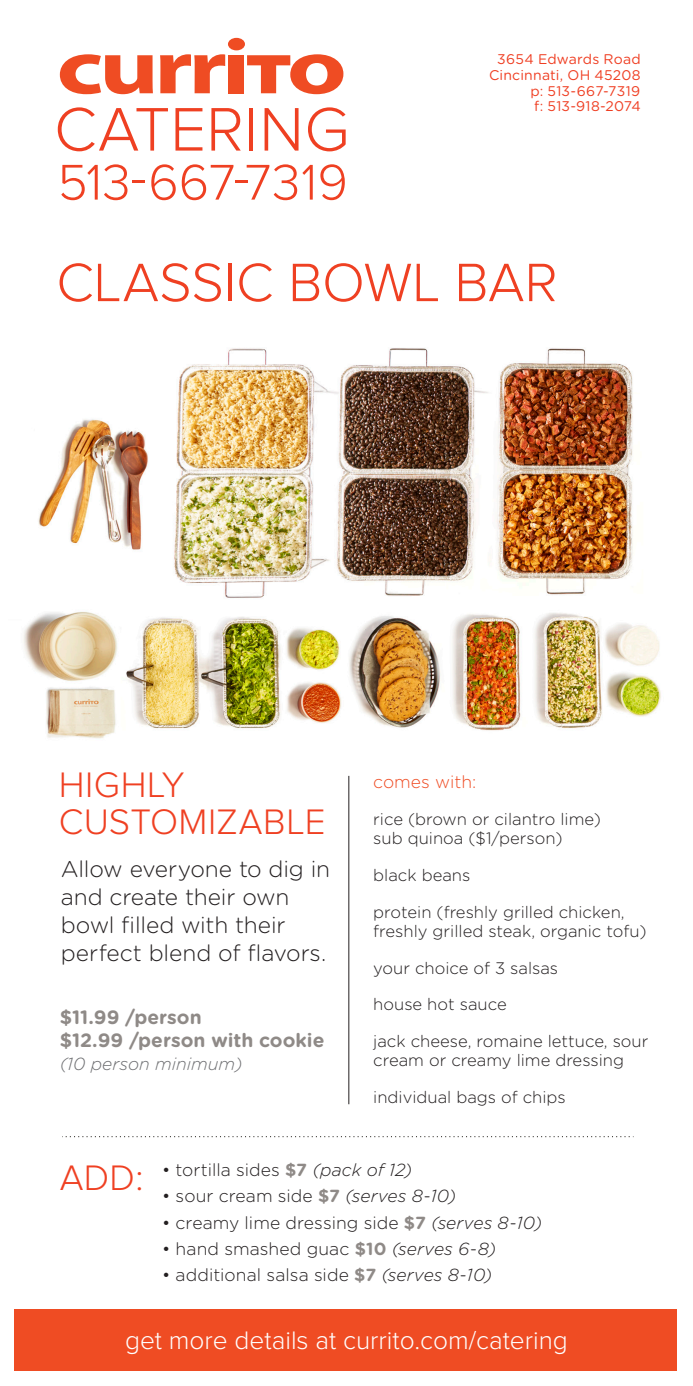
<style>
.page{position:relative;width:693px;height:1386px;background:#fff}
.page>*{position:absolute;margin:0;border:0;box-sizing:border-box;transform-origin:0 0}
.t1{font:300 63.7px "Proxima Nova";letter-spacing:.005em;color:#ef4022}
.t2{font:300 56px "Proxima Nova";color:#ef4022}
.t3{font:300 51.98px "Proxima Nova";letter-spacing:.005em;color:#ef4022}
.t4{font:300 36.75px/36.8px "Proxima Nova";letter-spacing:.01em;color:#ef4022}
.t5{font:300 26.25px "Proxima Nova";color:#fff}
.t6{font:300 22.75px/28px "Gotham Rounded";letter-spacing:-.01em;color:#231f20}
.t7{font:700 19.25px/22.8px "Gotham Rounded";color:#8f8a87}
.t8{font:300 17.5px "Gotham Rounded";letter-spacing:.005em;color:#231f20}
.t9{font:italic 300 17.5px "Gotham Rounded";color:#6c6d70}
.t10{font:300 17.5px "Gotham Rounded";color:#ef4c23}
.t11{font:300 16.62px/19.2px "Gotham Rounded";color:#231f20}
.t12{font:14px "Gotham Rounded";letter-spacing:.015em;color:#ef3e22}
.s1{font-family:"Proxima Nova";font-size:36.75px;color:#ef4022}
.s2{font-weight:700;color:#8f8a87}
.s3{font-style:italic}
</style>
<div class="page">
<hr style="left:349px;top:776px;width:1px;height:328px;background:#231f20">
<div style="left:15px;top:1309px;width:662px;height:62px;background:#ef4c23"></div>
<svg style="left:60px;top:54px;width:93px;height:40px"></svg>
<svg style="left:160px;top:54px;width:65px;height:39px"></svg>
<div style="left:229px;top:55px;width:15px;height:38px;background:#ef4c23"></div>
<svg style="left:247px;top:54px;width:96px;height:40px"></svg>
<div style="left:228px;top:38px;width:17px;height:12px;background:#ef4c23;border-radius:50%"></div>
<svg style="left:62px;top:1136px;width:572px;height:1px"></svg>
<img style="left:23px;top:348px;width:638px;height:391px">
<p class="t1" style="left:54px;top:100px;width:297px">CATERING</p>
<p class="t3" style="left:57px;top:159px;width:292px">513-667-7319</p>
<p class="t12" style="left:497px;top:50px;width:145px">3654 Edwards Road</p>
<p class="t12" style="left:489px;top:65px;width:153px">Cincinnati, OH 45208</p>
<p class="t12" style="left:530px;top:81px;width:111px">p: 513-667-7319</p>
<p class="t12" style="left:534px;top:97px;width:108px">f: 513-918-2074</p>
<p class="t2" style="left:56px;top:257px;width:503px">CLASSIC BOWL BAR</p>
<p class="t4" style="left:59px;top:768px;width:268px">HIGHLY<br>CUSTOMIZABLE</p>
<p class="t6" style="left:61px;top:854px;width:271px">Allow everyone to dig in and create their own bowl filled with their perfect blend of flavors.</p>
<p class="t7" style="left:60px;top:1005px;width:266px">$11.99 /person<br>$12.99 /person with cookie</p>
<p class="t9" style="left:60px;top:1052px;width:184px">(10 person minimum)</p>
<p class="t10" style="left:373px;top:770px;width:105px">comes with:</p>
<p class="t11" style="left:373px;top:809px;width:229px">rice (brown or cilantro lime) sub quinoa ($1/person)</p>
<p class="t11" style="left:373px;top:865px;width:99px">black beans</p>
<p class="t11" style="left:373px;top:901px;width:275px">protein (freshly grilled chicken, freshly grilled steak, organic tofu)</p>
<p class="t11" style="left:373px;top:957px;width:186px">your choice of 3 salsas</p>
<p class="t11" style="left:373px;top:994px;width:135px">house hot sauce</p>
<p class="t11" style="left:373px;top:1031px;width:277px">jack cheese, romaine lettuce, sour cream or creamy lime dressing</p>
<p class="t11" style="left:373px;top:1087px;width:194px">individual bags of chips</p>
<p class="t8" style="left:60px;top:1158px;width:354px"><span class="s1">ADD:</span> • tortilla sides <span class="s2">$7</span> <span class="s3">(pack of 12)</span></p>
<p class="t8" style="left:162px;top:1184px;width:296px">• sour cream side <span class="s2">$7</span> <span class="s3">(serves 8-10)</span></p>
<p class="t8" style="left:162px;top:1211px;width:382px">• creamy lime dressing side <span class="s2">$7</span> <span class="s3">(serves 8-10)</span></p>
<p class="t8" style="left:162px;top:1237px;width:336px">• hand smashed guac <span class="s2">$10</span> <span class="s3">(serves 6-8)</span></p>
<p class="t8" style="left:162px;top:1263px;width:332px">• additional salsa side <span class="s2">$7</span> <span class="s3">(serves 8-10)</span></p>
<p class="t5" style="left:125px;top:1328px;width:444px">get more details at currito.com/catering</p>
</div>
